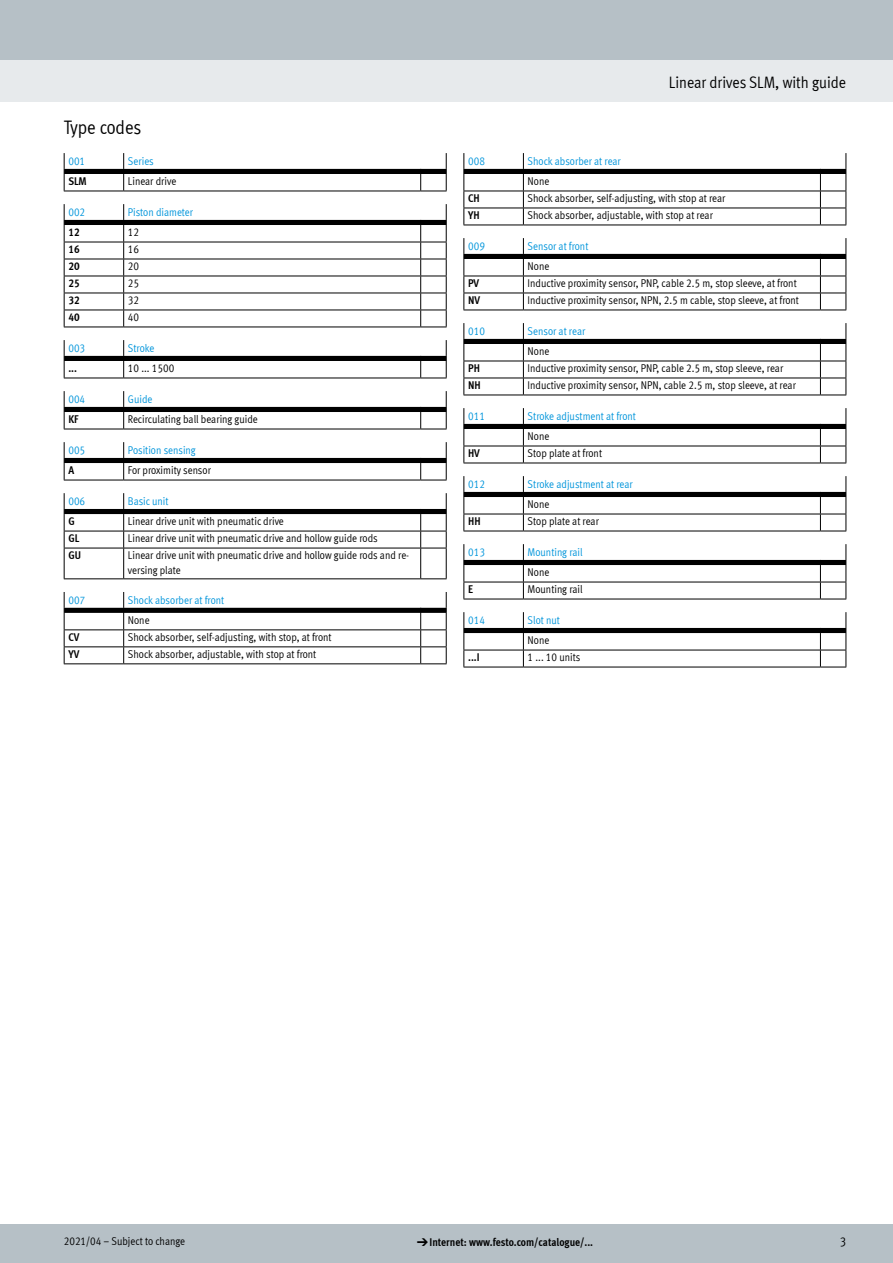
<style>
.page{position:relative;width:893px;height:1263px;background:#fff}
.page>*{position:absolute;margin:0;border:0;box-sizing:border-box;transform-origin:0 0}
.FES_title_section{font:19.5px "Meta Cond LF";color:#000}
.FES_title_family{font:16.5px "Meta Cond LF";color:#000}
.t1{font:12.75px "Meta Cond LF";color:#000}
.t2{font:11.25px/15px "Meta Cond LF";color:#000}
.t3{font:11.25px/20.4px "Meta Cond LF";color:#0095db}
.t4{font:700 11.25px "Meta Cond LF";color:#000}
.s1{color:#000}
.s2{font-family:"Meto Pict 182";font-weight:400}
</style>
<div class="page">
<div style="left:0;top:1225px;width:893px;height:38px;background:#b6c0c6"></div>
<div style="left:0;top:60px;width:893px;height:42px;background:#e7eaec"></div>
<div style="left:0;top:0;width:893px;height:60px;background:#b6c0c6"></div>
<svg style="left:64px;top:153px;width:383px;height:39px"></svg>
<svg style="left:64px;top:204px;width:383px;height:124px"></svg>
<svg style="left:64px;top:340px;width:383px;height:39px"></svg>
<svg style="left:64px;top:391px;width:383px;height:39px"></svg>
<svg style="left:64px;top:442px;width:383px;height:39px"></svg>
<hr style="left:64px;top:548px;width:1px;height:30px;background:#000">
<hr style="left:64px;top:578px;width:60px;height:1px;background:#000">
<hr style="left:123px;top:548px;width:1px;height:30px;background:#000">
<hr style="left:124px;top:578px;width:297px;height:1px;background:#000">
<svg style="left:64px;top:493px;width:383px;height:56px"></svg>
<hr style="left:420px;top:548px;width:1px;height:30px;background:#000">
<hr style="left:446px;top:548px;width:1px;height:30px;background:#000">
<svg style="left:421px;top:578px;width:26px;height:1px"></svg>
<svg style="left:64px;top:592px;width:383px;height:72px"></svg>
<svg style="left:463px;top:153px;width:384px;height:73px"></svg>
<svg style="left:463px;top:238px;width:384px;height:73px"></svg>
<svg style="left:463px;top:323px;width:384px;height:73px"></svg>
<svg style="left:463px;top:408px;width:384px;height:56px"></svg>
<svg style="left:463px;top:476px;width:384px;height:56px"></svg>
<svg style="left:463px;top:544px;width:384px;height:56px"></svg>
<svg style="left:463px;top:612px;width:384px;height:56px"></svg>
<p class="FES_title_section" style="left:64px;top:116px;width:79px">Type codes</p>
<p class="t3" style="left:68px;top:150px;width:18px">001</p>
<p class="t3" style="left:128px;top:150px;width:27px">Series</p>
<p class="t4" style="left:68px;top:174px;width:20px">SLM</p>
<p class="t2" style="left:128px;top:173px;width:50px">Linear drive</p>
<p class="t3" style="left:68px;top:201px;width:18px">002</p>
<p class="t3" style="left:128px;top:201px;width:67px">Piston diameter</p>
<p class="t4" style="left:68px;top:225px;width:13px">12</p>
<p class="t2" style="left:128px;top:224px;width:13px">12</p>
<p class="t4" style="left:68px;top:242px;width:13px">16</p>
<p class="t2" style="left:128px;top:241px;width:13px">16</p>
<p class="t4" style="left:68px;top:259px;width:13px">20</p>
<p class="t2" style="left:128px;top:258px;width:13px">20</p>
<p class="t4" style="left:68px;top:276px;width:13px">25</p>
<p class="t2" style="left:128px;top:275px;width:13px">25</p>
<p class="t4" style="left:68px;top:293px;width:13px">32</p>
<p class="t2" style="left:128px;top:292px;width:13px">32</p>
<p class="t4" style="left:68px;top:310px;width:13px">40</p>
<p class="t2" style="left:128px;top:309px;width:13px">40</p>
<p class="t3" style="left:68px;top:337px;width:18px">003</p>
<p class="t3" style="left:128px;top:337px;width:28px">Stroke</p>
<p class="t4" style="left:68px;top:361px;width:10px">...</p>
<p class="t2" style="left:128px;top:360px;width:48px">10 ... 1500</p>
<p class="t3" style="left:68px;top:388px;width:18px">004</p>
<p class="t3" style="left:128px;top:388px;width:26px">Guide</p>
<p class="t4" style="left:68px;top:412px;width:12px">KF</p>
<p class="t2" style="left:128px;top:411px;width:131px">Recirculating ball bearing guide</p>
<p class="t3" style="left:68px;top:439px;width:18px">005</p>
<p class="t3" style="left:128px;top:439px;width:69px">Position sensing</p>
<p class="t4" style="left:68px;top:463px;width:7px">A</p>
<p class="t2" style="left:128px;top:462px;width:85px">For proximity sensor</p>
<p class="t3" style="left:68px;top:490px;width:18px">006</p>
<p class="t3" style="left:128px;top:490px;width:42px">Basic unit</p>
<p class="t4" style="left:68px;top:514px;width:8px">G</p>
<p class="t2" style="left:128px;top:513px;width:157px">Linear drive unit with pneumatic drive</p>
<p class="t4" style="left:68px;top:531px;width:12px">GL</p>
<p class="t2" style="left:128px;top:530px;width:251px">Linear drive unit with pneumatic drive and hollow guide rods</p>
<p class="t4" style="left:68px;top:548px;width:14px">GU</p>
<p class="t2" style="left:128px;top:547px;width:283px">Linear drive unit with pneumatic drive and hollow guide rods and re&shy;versing plate</p>
<p class="t3" style="left:68px;top:589px;width:18px">007</p>
<p class="t3" style="left:128px;top:589px;width:98px">Shock absorber at front<br><span class="s1">None</span></p>
<p class="t4" style="left:68px;top:630px;width:13px">CV</p>
<p class="t2" style="left:128px;top:629px;width:205px">Shock absorber, self-adjusting, with stop, at front</p>
<p class="t4" style="left:68px;top:647px;width:12px">YV</p>
<p class="t2" style="left:128px;top:646px;width:190px">Shock absorber, adjustable, with stop at front</p>
<p class="FES_title_family" style="left:669px;top:72px;width:179px">Linear drives SLM, with guide</p>
<p class="t3" style="left:468px;top:150px;width:18px">008</p>
<p class="t3" style="left:528px;top:150px;width:95px">Shock absorber at rear<br><span class="s1">None</span></p>
<p class="t4" style="left:468px;top:191px;width:13px">CH</p>
<p class="t2" style="left:528px;top:190px;width:199px">Shock absorber, self-adjusting, with stop at rear</p>
<p class="t4" style="left:468px;top:208px;width:13px">YH</p>
<p class="t2" style="left:528px;top:207px;width:187px">Shock absorber, adjustable, with stop at rear</p>
<p class="t3" style="left:468px;top:235px;width:18px">009</p>
<p class="t3" style="left:528px;top:235px;width:62px">Sensor at front<br><span class="s1">None</span></p>
<p class="t4" style="left:468px;top:276px;width:13px">PV</p>
<p class="t2" style="left:528px;top:275px;width:271px">Inductive proximity sensor, PNP, cable 2.5 m, stop sleeve, at front</p>
<p class="t4" style="left:468px;top:293px;width:13px">NV</p>
<p class="t2" style="left:528px;top:292px;width:273px">Inductive proximity sensor, NPN, 2.5 m cable, stop sleeve, at front</p>
<p class="t3" style="left:468px;top:320px;width:18px">010</p>
<p class="t3" style="left:528px;top:320px;width:59px">Sensor at rear<br><span class="s1">None</span></p>
<p class="t4" style="left:468px;top:361px;width:13px">PH</p>
<p class="t2" style="left:528px;top:360px;width:257px">Inductive proximity sensor, PNP, cable 2.5 m, stop sleeve, rear</p>
<p class="t4" style="left:468px;top:378px;width:14px">NH</p>
<p class="t2" style="left:528px;top:377px;width:270px">Inductive proximity sensor, NPN, cable 2.5 m, stop sleeve, at rear</p>
<p class="t3" style="left:468px;top:405px;width:18px">011</p>
<p class="t3" style="left:528px;top:405px;width:110px">Stroke adjustment at front<br><span class="s1">None</span></p>
<p class="t4" style="left:468px;top:446px;width:13px">HV</p>
<p class="t2" style="left:528px;top:445px;width:76px">Stop plate at front</p>
<p class="t3" style="left:468px;top:473px;width:18px">012</p>
<p class="t3" style="left:528px;top:473px;width:107px">Stroke adjustment at rear<br><span class="s1">None</span></p>
<p class="t4" style="left:468px;top:514px;width:14px">HH</p>
<p class="t2" style="left:528px;top:513px;width:73px">Stop plate at rear</p>
<p class="t3" style="left:468px;top:541px;width:18px">013</p>
<p class="t3" style="left:528px;top:541px;width:57px">Mounting rail<br><span class="s1">None</span></p>
<p class="t4" style="left:468px;top:582px;width:6px">E</p>
<p class="t2" style="left:528px;top:581px;width:57px">Mounting rail</p>
<p class="t3" style="left:468px;top:609px;width:18px">014</p>
<p class="t3" style="left:528px;top:609px;width:34px">Slot nut<br><span class="s1">None</span></p>
<p class="t4" style="left:468px;top:650px;width:13px">...I</p>
<p class="t2" style="left:528px;top:649px;width:54px">1 ... 10 units</p>
<p class="t2" style="left:64px;top:1233px;width:123px">2021/04 – Subject to change</p>
<p class="t4" style="left:417px;top:1235px;width:178px"><span class="s2">d</span>Internet: www.festo.com/catalogue/...</p>
<p class="t1" style="left:840px;top:1234px;width:8px">3</p>
</div>
